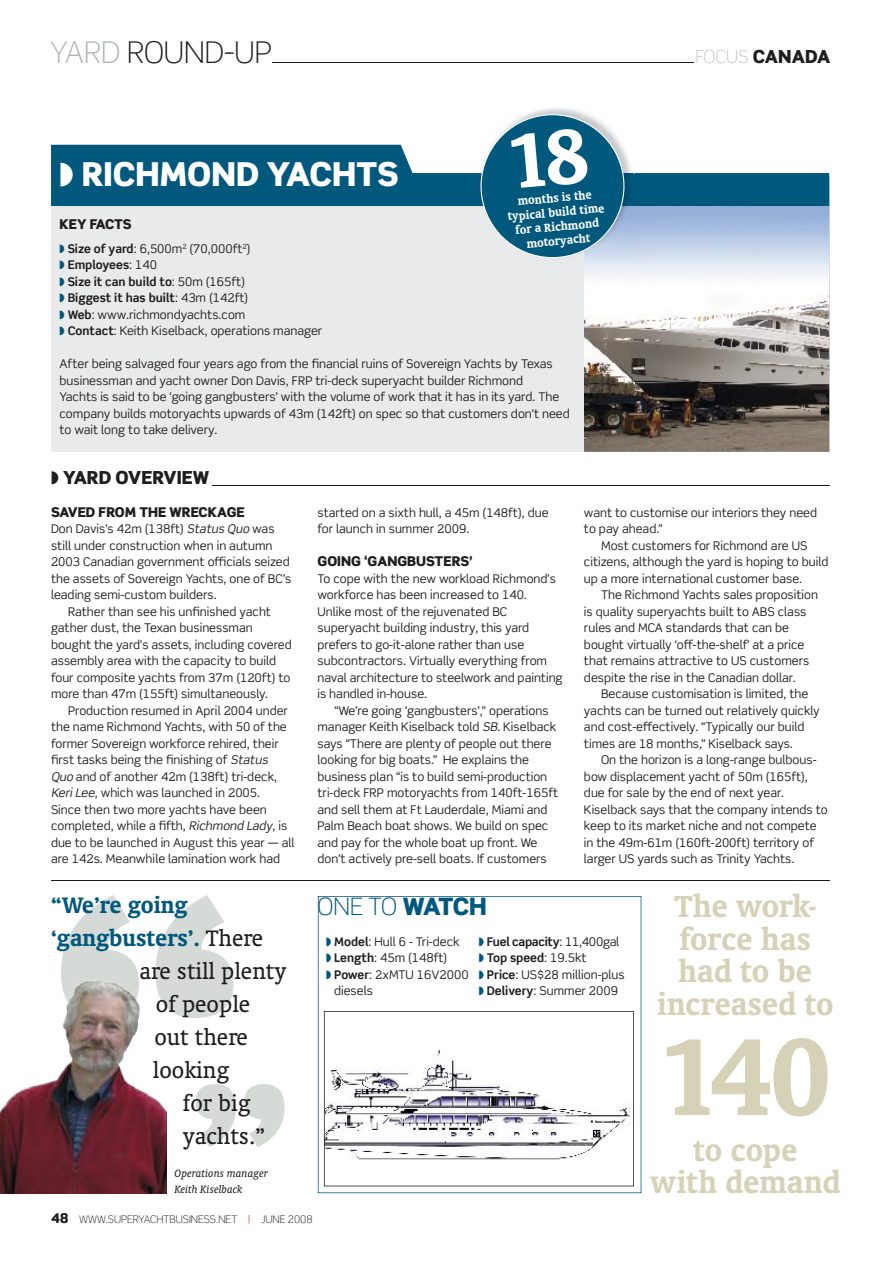
<style>
.page{position:relative;width:893px;height:1263px;background:#fff}
.page>*{position:absolute;margin:0;border:0;box-sizing:border-box;transform-origin:0 0}
.t1{font:700 124.65px "Oranda BT";color:#d5d2b7}
.t2{font:700 34.5px/32.4px "Oranda BT";letter-spacing:-.005em;color:#d5d2b7;text-align:center}
.t3{font:900 33px "Scene Pro";color:#fff}
.t4{font:300 30px "Scene Pro";letter-spacing:-.005em;color:#1f1d1f}
.t5{font:25.5px "Oranda BT";color:#1f1d1f}
.t6{font:700 25.5px "Oranda BT";color:#00587d}
.t7{font:300 24px "Scene Pro";color:#00587d}
.t8{font:900 18px "Scene Pro";color:#1f1d1f}
.t9{font:900 13.5px "Scene Pro";color:#1f1d1f}
.t10{font:900 13.5px "Scene Pro";letter-spacing:-.02em;color:#1f1d1f}
.t11{font:700 13.2px/14.2px "Oranda BT";color:#fff;text-align:center}
.t12{font:12px/16.5px "Scene Pro";color:#1f1d1f}
.t13{font:italic 12px/16.5px "Oranda BT";color:#1f1d1f}
.t14{font:300 10.5px "Scene Pro";color:#1f1d1f}
.s1{color:#aeb6af}
.s2{font-weight:300;color:#c2c8c3}
.s3{color:#00587d}
.s4{font-weight:700}
.s5{font-style:italic}
.s6{font-weight:400;color:#1f1d1f}
.s7{font-weight:900}
.s8{font-weight:900;font-size:13.5px}
.s9{color:#ab1d1e}
</style>
<div class="page">
<svg style="left:61px;top:895px;width:173px;height:123px"></svg>
<svg style="left:196px;top:1084px;width:89px;height:63px"></svg>
<img style="left:584px;top:206px;width:245px;height:246px">
<div style="left:51px;top:206px;width:533px;height:246px;background:#e9eaeb"></div>
<svg style="left:51px;top:145px;width:778px;height:61px;fill:#00587d"></svg>
<img style="left:479px;top:108px;width:155px;height:151px">
<svg style="left:318px;top:896px;width:323px;height:297px"></svg>
<hr style="left:51px;top:880px;width:778px;height:1px;background:#1f1d1f">
<hr style="left:212px;top:485px;width:617px;height:1px;background:#1f1d1f">
<hr style="left:272px;top:62px;width:421px;height:1px;background:#1f1d1f">
<img style="left:0;top:979px;width:167px;height:214px">
<svg style="left:480px;top:114px;width:144px;height:144px;background:#367a97"></svg>
<h3 class="t4" style="left:50px;top:34px;width:223px"><span class="s1">YARD</span> ROUND-UP</h3>
<h3 class="t8" style="left:695px;top:45px;width:136px"><span class="s2">FOCUS</span> CANADA</h3>
<h3 class="t3" style="left:60px;top:153px;width:341px">◗ RICHMOND YACHTS</h3>
<p class="t11" style="left:506px;top:195px;width:98px;rotate:-5deg">months is the typical build time for a Richmond motoryacht</p>
<p class="t10" style="left:60px;top:215px;width:74px">KEY FACTS</p>
<p class="t12" style="left:60px;top:240px;width:264px"><span class="s3">◗</span> <span class="s4">Size of yard</span>: 6,500m<sup>2</sup> (70,000ft<sup>2</sup>)<br><span class="s3">◗</span> <span class="s4">Employees</span>: 140<br><span class="s3">◗</span> <span class="s4">Size it can build to</span>: 50m (165ft)<br><span class="s3">◗</span> <span class="s4">Biggest it has built</span>: 43m (142ft)<br><span class="s3">◗</span> <span class="s4">Web</span>: www.richmondyachts.com<br><span class="s3">◗</span> <span class="s4">Contact</span>: Keith Kiselback, operations manager</p>
<p class="t12" style="left:60px;top:355px;width:512px">After being salvaged four years ago from the financial ruins of Sovereign Yachts by Texas businessman and yacht owner Don Davis, FRP tri-deck superyacht builder Richmond<br>Yachts is said to be ‘going gangbusters’ with the volume of work that it has in its yard. The company builds motoryachts upwards of 43m (142ft) on spec so that customers don’t need to wait long to take delivery.</p>
<h3 class="t8" style="left:51px;top:465px;width:160px">◗ YARD OVERVIEW</h3>
<p class="t9" style="left:51px;top:503px;width:195px">SAVED FROM THE WRECKAGE</p>
<p class="t12" style="left:51px;top:520px;width:225px">Don Davis’s 42m (138ft) <span class="s5">Status Quo</span> was</p>
<p class="t12" style="left:51px;top:537px;width:223px">still under construction when in autumn</p>
<p class="t12" style="left:51px;top:553px;width:240px">2003 Canadian government officials seized</p>
<p class="t12" style="left:51px;top:570px;width:242px">the assets of Sovereign Yachts, one of BC’s</p>
<p class="t12" style="left:51px;top:586px;width:167px">leading semi-custom builders.</p>
<p class="t12" style="left:68px;top:603px;width:205px">Rather than see his unfinished yacht</p>
<p class="t12" style="left:51px;top:619px;width:203px">gather dust, the Texan businessman</p>
<p class="t12" style="left:51px;top:636px;width:242px">bought the yard’s assets, including covered</p>
<p class="t12" style="left:51px;top:652px;width:227px">assembly area with the capacity to build</p>
<p class="t12" style="left:51px;top:669px;width:241px">four composite yachts from 37m (120ft) to</p>
<p class="t12" style="left:51px;top:685px;width:219px">more than 47m (155ft) simultaneously.</p>
<p class="t12" style="left:68px;top:702px;width:221px">Production resumed in April 2004 under</p>
<p class="t12" style="left:51px;top:718px;width:237px">the name Richmond Yachts, with 50 of the</p>
<p class="t12" style="left:51px;top:735px;width:229px">former Sovereign workforce rehired, their</p>
<p class="t12" style="left:51px;top:751px;width:221px">first tasks being the finishing of <span class="s5">Status</span></p>
<p class="t12" style="left:51px;top:768px;width:228px"><span class="s5">Quo</span> and of another 42m (138ft) tri-deck,</p>
<p class="t12" style="left:51px;top:784px;width:211px"><span class="s5">KeriLee</span>, which was launched in 2005.</p>
<p class="t12" style="left:51px;top:801px;width:217px">Since then two more yachts have been</p>
<p class="t12" style="left:51px;top:817px;width:238px">completed, while a fifth, <span class="s5">Richmond Lady</span>, is</p>
<p class="t12" style="left:51px;top:834px;width:245px">due to be launched in August this year — all</p>
<p class="t12" style="left:51px;top:850px;width:231px">are 142s. Meanwhile lamination work had</p>
<h3 class="t6" style="left:51px;top:889px;width:138px">“We’re going</h3>
<h3 class="t6" style="left:51px;top:922px;width:214px">‘gangbusters’. <span class="s6">There</span></h3>
<h3 class="t5" style="left:139px;top:956px;width:149px">are still plenty</h3>
<h3 class="t5" style="left:156px;top:989px;width:96px">of people</h3>
<h3 class="t5" style="left:154px;top:1022px;width:95px">out there</h3>
<h3 class="t5" style="left:153px;top:1055px;width:78px">looking</h3>
<h3 class="t5" style="left:183px;top:1088px;width:69px">for big</h3>
<h3 class="t5" style="left:183px;top:1121px;width:84px">yachts.”</h3>
<p class="t13" style="left:175px;top:1164px;width:95px">Operations manager<br>Keith Kiselback</p>
<p class="t12" style="left:317px;top:504px;width:233px">started on a sixth hull, a 45m (148ft), due for launch in summer 2009.</p>
<p class="t9" style="left:317px;top:552px;width:157px">GOING ‘GANGBUSTERS’</p>
<p class="t12" style="left:317px;top:570px;width:247px">To cope with the new workload Richmond’s workforce has been increased to 140.<br>Unlike most of the rejuvenated BC superyacht building industry, this yard prefers to go-it-alone rather than use subcontractors. Virtually everything from naval architecture to steelwork and painting is handled in-house.</p>
<p class="t12" style="left:317px;top:702px;width:242px;text-indent:17px">“We’re going ‘gangbusters’,” operations manager Keith Kiselback told <span class="s5">SB</span>. Kiselback says “There are plenty of people out there looking for big boats.” He explains the business plan “is to build semi-production tri-deck FRP motoryachts from 140ft-165ft and sell them at Ft Lauderdale, Miami and Palm Beach boat shows. We build on spec and pay for the whole boat up front. We don’t actively pre-sell boats. If customers</p>
<p class="t12" style="left:584px;top:504px;width:235px">want to customise our interiors they need to pay ahead.”</p>
<p class="t12" style="left:584px;top:537px;width:246px;text-indent:17px">Most customers for Richmond are US citizens, although the yard is hoping to build up a more international customer base.</p>
<p class="t12" style="left:584px;top:586px;width:235px;text-indent:17px">The Richmond Yachts sales proposition is quality superyachts built to ABS class rules and MCA standards that can be bought virtually ‘off-the-shelf’ at a price that remains attractive to US customers despite the rise in the Canadian dollar.</p>
<p class="t12" style="left:584px;top:685px;width:237px;text-indent:17px">Because customisation is limited, the yachts can be turned out relatively quickly and cost-effectively. “Typically our build times are 18 months,” Kiselback says.</p>
<p class="t12" style="left:584px;top:751px;width:245px;text-indent:17px">On the horizon is a long-range bulbous&shy;bow displacement yacht of 50m (165ft), due for sale by the end of next year.<br>Kiselback says that the company intends to keep to its market niche and not compete in the 49m-61m (160ft-200ft) territory of larger US yards such as Trinity Yachts.</p>
<h3 class="t7" style="left:317px;top:892px;width:171px">ONE TO <span class="s7">WATCH</span></h3>
<p class="t12" style="left:326px;top:933px;width:135px"><span class="s3">◗</span> <span class="s4">Model</span>: Hull 6 - Tri-deck</p>
<p class="t12" style="left:326px;top:949px;width:123px"><span class="s3">◗</span> <span class="s4">Length</span>: 45m (148ft)</p>
<p class="t12" style="left:326px;top:966px;width:144px"><span class="s3">◗</span> <span class="s4">Power</span>: 2xMTU 16V2000</p>
<p class="t12" style="left:334px;top:982px;width:40px">diesels</p>
<p class="t12" style="left:479px;top:933px;width:148px"><span class="s3">◗</span> <span class="s4">Fuel capacity</span>: 11,400gal <span class="s3">◗</span> <span class="s4">Top speed</span>: 19.5kt<br><span class="s3">◗</span> <span class="s4">Price</span>: US$28 million-plus <span class="s3">◗</span> <span class="s4">Delivery</span>: Summer 2009</p>
<h2 class="t2" style="left:657px;top:889px;width:178px">The work&shy;force has had to be increased to</h2>
<h1 class="t1" style="left:660px;top:1002px;width:172px">140</h1>
<h2 class="t2" style="left:650px;top:1133px;width:192px">to cope<br>with demand</h2>
<p class="t14" style="left:51px;top:1213px;width:263px"><span class="s8">48</span> WWW.SUPERYACHTBUSINESS.NET <span class="s9">|</span> JUNE 2008</p>
</div>
